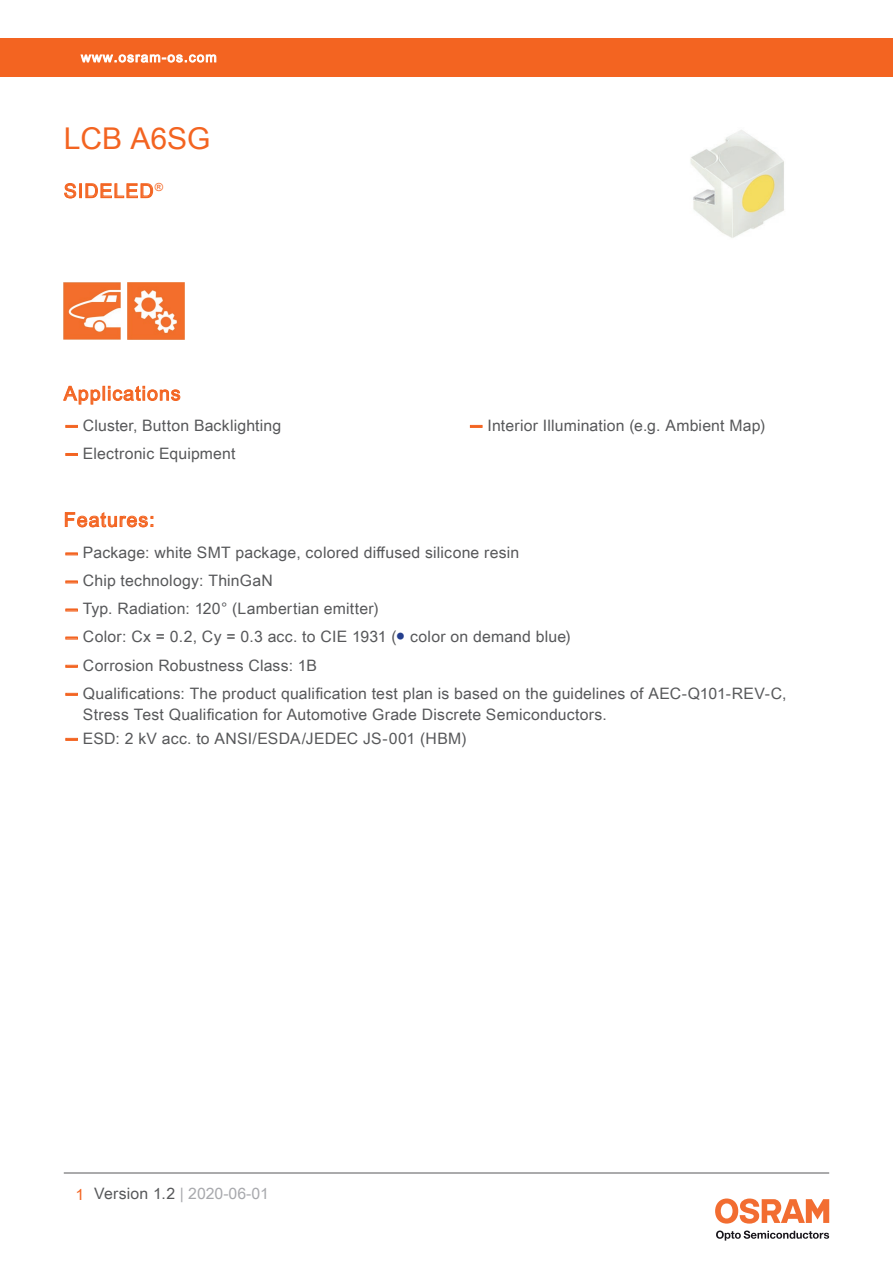
<style>
.page{position:relative;width:893px;height:1263px;background:#fff}
.page>*{position:absolute;margin:0;border:0;box-sizing:border-box;transform-origin:0 0}
.t1{font:30px "Arial Unicode MS";color:#f36421}
.t2{font:19.5px "Arial Unicode MS";letter-spacing:.055em;color:#f36421}
.t3{font:15.75px/21px "Arial Unicode MS";letter-spacing:.015em;color:#57585a}
.t4{font:15.75px "Arial Unicode MS";color:#a8a9ad}
.t5{font:13.5px "Arial Unicode MS";letter-spacing:.085em;color:#fff}
.s1{font-family:"Helvetica Neue LT Pro";font-weight:700;color:#f36421}
.s2{color:#253f8e}
.s3{color:#f36421}
.s4{color:#57585a}
</style>
<div class="page">
<hr style="left:64px;top:1173px;width:765px;height:1px;background:#57585a">
<svg style="left:716px;top:1230px;width:113px;height:10px"></svg>
<svg style="left:715px;top:1198px;width:114px;height:25px"></svg>
<div style="left:0;top:38px;width:893px;height:39px;background:#f36421"></div>
<svg style="left:80px;top:54px;width:137px;height:9px"></svg>
<svg style="left:63px;top:385px;width:118px;height:20px"></svg>
<img style="left:690px;top:130px;width:94px;height:108px">
<svg style="left:64px;top:183px;width:13px;height:16px"></svg>
<div style="left:79px;top:183px;width:3px;height:15px;border:1px solid #f36421"></div>
<svg style="left:85px;top:183px;width:68px;height:15px"></svg>
<img style="left:64px;top:282px;width:57px;height:57px">
<img style="left:128px;top:282px;width:57px;height:57px">
<svg style="left:66px;top:425px;width:11px;height:2px"></svg>
<svg style="left:66px;top:453px;width:11px;height:2px"></svg>
<svg style="left:470px;top:425px;width:12px;height:2px"></svg>
<svg style="left:65px;top:512px;width:88px;height:16px"></svg>
<svg style="left:66px;top:553px;width:11px;height:2px"></svg>
<svg style="left:66px;top:581px;width:11px;height:2px"></svg>
<svg style="left:66px;top:609px;width:11px;height:2px"></svg>
<svg style="left:66px;top:637px;width:11px;height:2px"></svg>
<svg style="left:66px;top:665px;width:11px;height:2px"></svg>
<svg style="left:66px;top:693px;width:11px;height:2px"></svg>
<svg style="left:66px;top:738px;width:11px;height:2px"></svg>
<p class="t5" style="left:81px;top:47px;width:137px">www.osram-os.com</p>
<h1 class="t1" style="left:64px;top:117px;width:148px">LCB A6SG</h1>
<p class="t2" style="left:64px;top:177px;width:101px">SIDELED<sup>®</sup></p>
<p class="t2" style="left:64px;top:379px;width:118px">Applications</p>
<p class="t3" style="left:64px;top:414px;width:219px"><span class="s1">—</span> Cluster, Button Backlighting</p>
<p class="t3" style="left:64px;top:442px;width:173px"><span class="s1">—</span> Electronic Equipment</p>
<p class="t3" style="left:468px;top:414px;width:298px"><span class="s1">—</span> Interior Illumination (e.g. Ambient Map)</p>
<p class="t2" style="left:64px;top:505px;width:92px">Features:</p>
<p class="t3" style="left:64px;top:542px;width:457px"><span class="s1">—</span> Package: white SMT package, colored diffused silicone resin</p>
<p class="t3" style="left:64px;top:570px;width:211px"><span class="s1">—</span> Chip technology: ThinGaN</p>
<p class="t3" style="left:64px;top:598px;width:317px"><span class="s1">—</span> Typ. Radiation: 120° (Lambertian emitter)</p>
<p class="t3" style="left:64px;top:626px;width:509px"><span class="s1">—</span> Color: Cx = 0.2, Cy = 0.3 acc. to CIE 1931 (<span class="s2">●</span> color on demand blue)</p>
<p class="t3" style="left:64px;top:654px;width:255px"><span class="s1">—</span> Corrosion Robustness Class: 1B</p>
<p class="t3" style="left:83px;top:682px;width:705px;text-indent:-19px"><span class="s1">—</span> Qualifications: The product qualification test plan is based on the guidelines of AEC-Q101-REV-C,<br>Stress Test Qualification for Automotive Grade Discrete Semiconductors.</p>
<p class="t3" style="left:64px;top:727px;width:404px"><span class="s1">—</span> ESD: 2 kV acc. to ANSI/ESDA/JEDEC JS-001 (HBM)</p>
<p class="t4" style="left:76px;top:1182px;width:195px"><span class="s3">1</span> <span class="s4">Version 1.2</span> | 2020-06-01</p>
</div>
